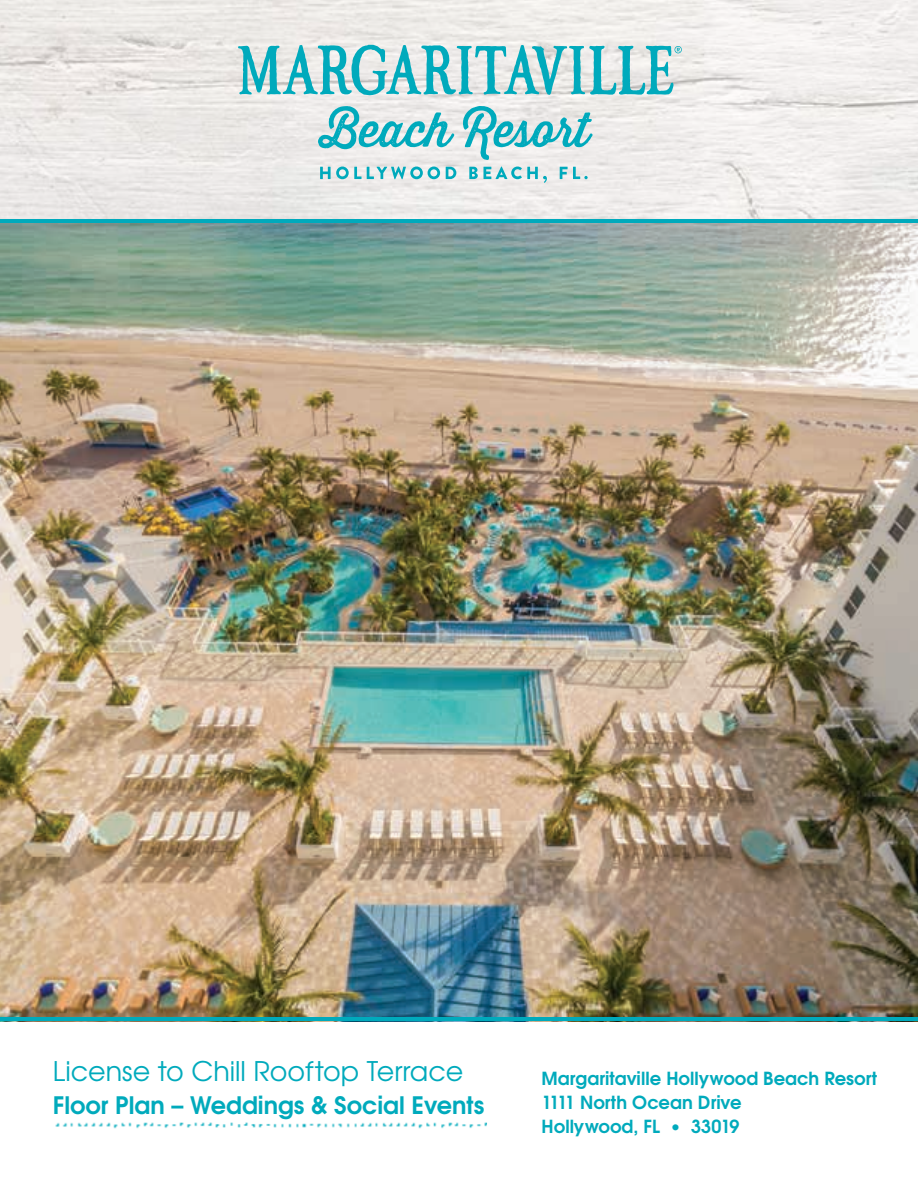
<style>
.page{position:relative;width:918px;height:1188px;background:#fff}
.page>*{position:absolute;margin:0;border:0;box-sizing:border-box;transform-origin:0 0}
.t1{font:27px "Te X Gyre Adventor";color:#00aabc}
.t2{font:700 24px "Te X Gyre Adventor";color:#00aabc}
.t3{font:700 18px/24px "Te X Gyre Adventor";color:#00aabc}
</style>
<div class="page">
<img style="left:0;top:0;width:918px;height:1017px">
<svg style="left:320px;top:167px;width:120px;height:12px"></svg>
<svg style="left:446px;top:167px;width:10px;height:12px"></svg>
<svg style="left:469px;top:167px;width:78px;height:16px"></svg>
<svg style="left:560px;top:167px;width:28px;height:12px"></svg>
<svg style="left:318px;top:106px;width:136px;height:43px;background:#98d3d9"></svg>
<svg style="left:463px;top:106px;width:130px;height:54px;background:#a8d7db"></svg>
<svg style="left:238px;top:45px;width:444px;height:50px;background:#94d1d6"></svg>
<hr style="left:0;top:219px;width:918px;height:3px;background:#00aabc">
<img style="left:55px;top:1122px;width:302px;height:7px">
<img style="left:360px;top:1122px;width:127px;height:7px">
<hr style="left:0;top:1017px;width:918px;height:4px;background:#00aabc">
<h1 class="t1" style="left:53px;top:1050px;width:412px">License to Chill Rooftop Terrace</h1>
<h2 class="t2" style="left:53px;top:1084px;width:433px">Floor Plan – Weddings &amp; Social Events</h2>
<p class="t3" style="left:542px;top:1065px;width:337px">Margaritaville Hollywood Beach Resort<br>1111 North Ocean Drive<br>Hollywood, FL • 33019</p>
</div>
